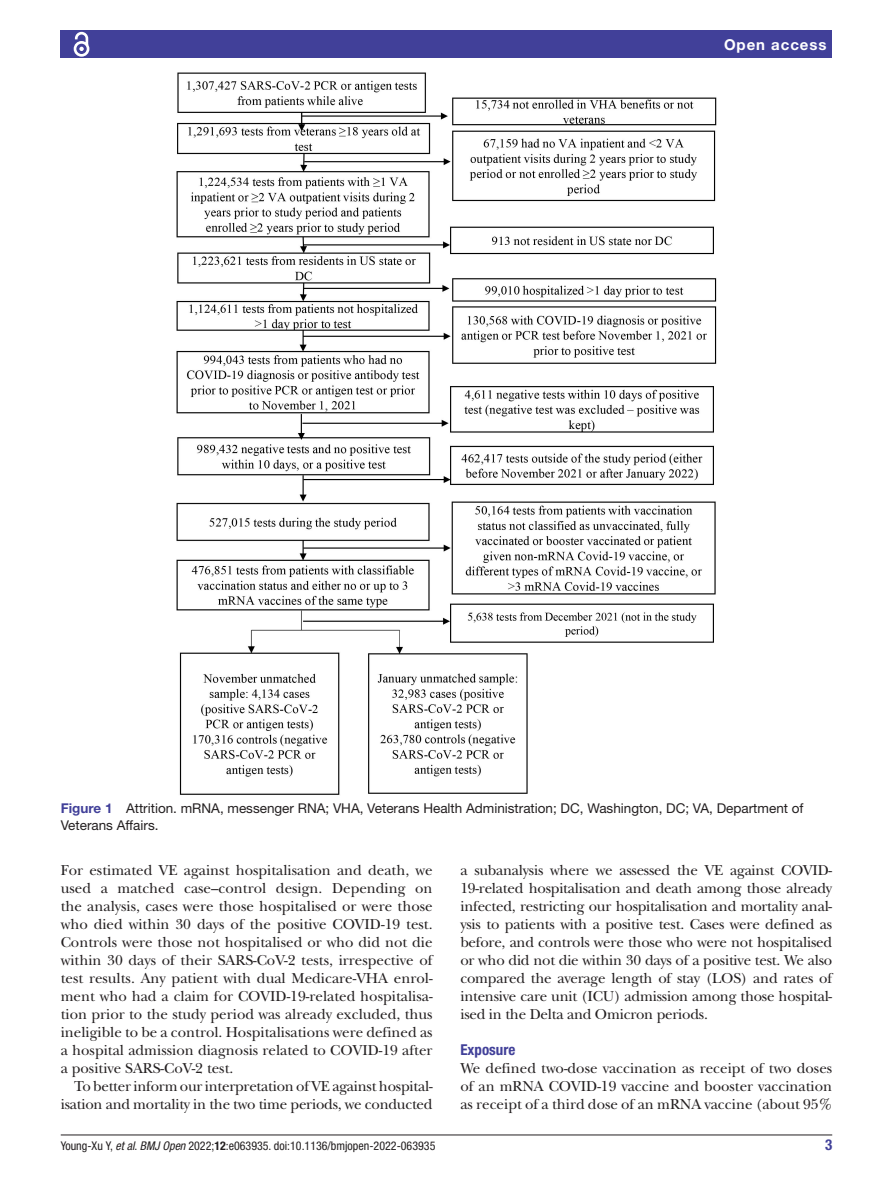
<style>
.page{position:relative;width:893px;height:1191px;background:#fff}
.page>*{position:absolute;margin:0;border:0;box-sizing:border-box;transform-origin:0 0}
.t1{font:15px/18px "New Baskerville";letter-spacing:-.015em;color:#231f20;text-align:justify}
.t2{font:700 15px "Helvetica Neue LT Std";letter-spacing:.065em;color:#fff}
.t3{font:700 condensed 15px "Helvetica Neue LT Std";color:#414099}
.t4{font:13.5px/16.2px "Helvetica Neue LT Std";color:#231f20}
.t5{font:condensed 12px "Helvetica Neue LT Std";color:#231f20}
.s1{font-weight:700;color:#414099}
.s2{font-style:italic}
.s3{font-weight:700}
</style>
<div class="page">
<hr style="left:61px;top:1134px;width:771px;height:1px;background:#231f20">
<div style="left:61px;top:31px;width:771px;height:27px;background:#414099"></div>
<svg style="left:73px;top:31px;width:17px;height:26px"></svg>
<img style="left:176px;top:73px;width:540px;height:722px">
<p class="t2" style="left:724px;top:35px;width:104px">Open access</p>
<p class="t4" style="left:61px;top:800px;width:744px"><span class="s1">Figure 1</span> Attrition. mRNA, messenger RNA; VHA, Veterans Health Administration; DC, Washington, DC; VA, Department of<br>Veterans Affairs.</p>
<p class="t1" style="left:61px;top:861px;width:373px">For estimated VE against hospitalisation and death, we used a matched case–control design. Depending on the analysis, cases were those hospitalised or were those who died within 30 days of the positive COVID-19 test.<br>Controls were those not hospitalised or who did not die within 30 days of their SARS-CoV-2 tests, irrespective of test results. Any patient with dual Medicare-VHA enrol&shy;ment who had a claim for COVID-19-related hospitalisa&shy;tion prior to the study period was already excluded, thus ineligible to be a control. Hospitalisations were defined as a hospital admission diagnosis related to COVID-19 after a positive SARS-CoV-2 test.</p>
<p class="t1" style="left:61px;top:1077px;width:373px;text-align:right">To better inform our interpretation of VE against hospital&shy;isation and mortality in the two time periods, we conducted</p>
<p class="t1" style="left:460px;top:861px;width:373px">a subanalysis where we assessed the VE against COVID-19-related hospitalisation and death among those already infected, restricting our hospitalisation and mortality anal&shy;ysis to patients with a positive test. Cases were defined as before, and controls were those who were not hospitalised or who did not die within 30 days of a positive test. We also compared the average length of stay (LOS) and rates of intensive care unit (ICU) admission among those hospital&shy;ised in the Delta and Omicron periods.</p>
<p class="t3" style="left:460px;top:1041px;width:56px">Exposure</p>
<p class="t1" style="left:460px;top:1059px;width:373px">We defined two-dose vaccination as receipt of two doses of an mRNA COVID-19 vaccine and booster vaccination as receipt of a third dose of an mRNA vaccine (about 95%</p>
<p class="t5" style="left:61px;top:1138px;width:376px">Young-Xu Y, <span class="s2">et al</span>. <span class="s2">BMJ Open</span> 2022;<span class="s3">12</span>:e063935. doi:10.1136/bmjopen-2022-063935</p>
<p class="t3" style="left:825px;top:1135px;width:9px">3</p>
</div>
